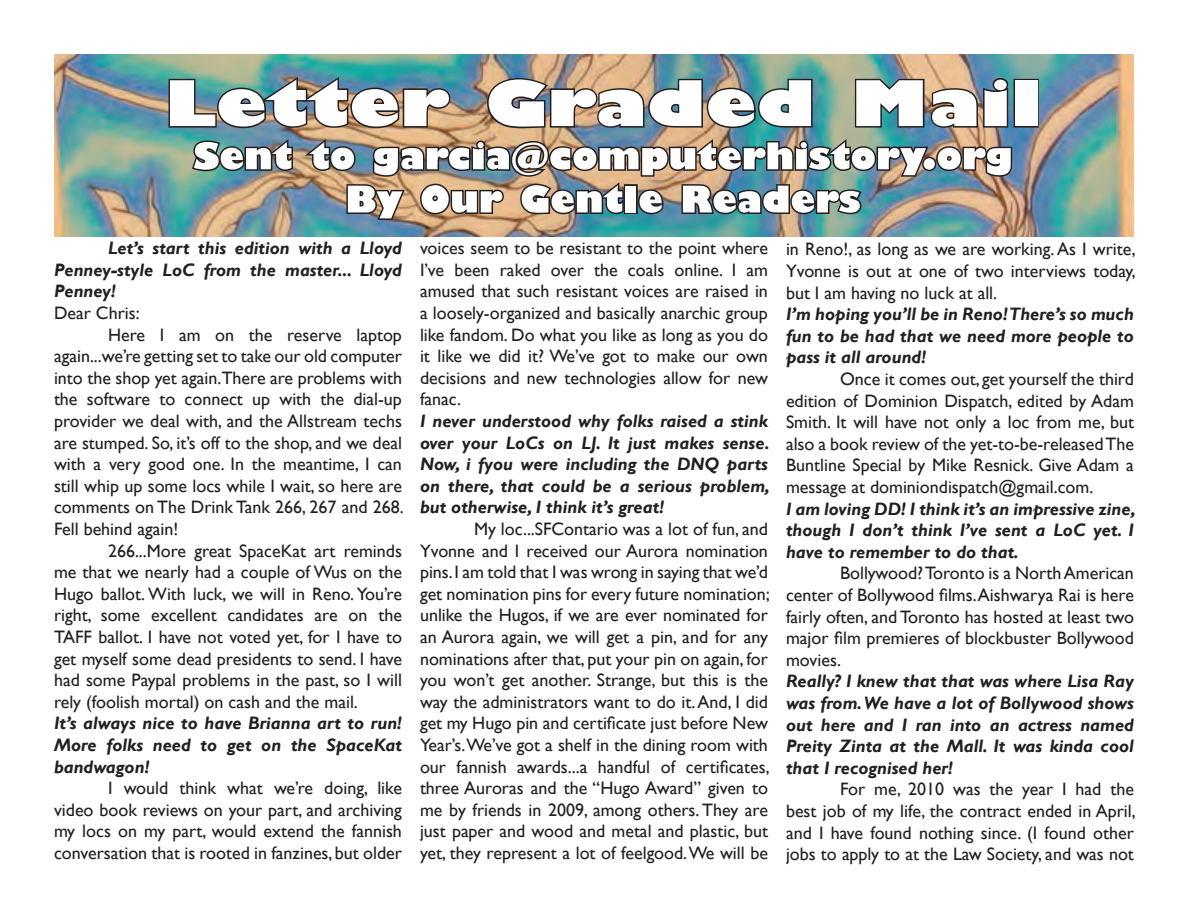
<style>
.page{position:relative;width:1188px;height:918px;background:#fff}
.page>*{position:absolute;margin:0;border:0;box-sizing:border-box;transform-origin:0 0}
.t1{font:800 condensed 61.5px "Gill Sans";color:#fff;scale:1.75 1}
.t2{font:800 condensed 36px/43.2px "Gill Sans";color:#fff;text-align:center;scale:1.45 1}
.t3{font:18px/21.6px "Gill Sans";color:#231f20;text-align:justify}
.t4{font:italic 700 18px/21.6px "Gill Sans";color:#231f20;text-align:justify}
</style>
<div class="page">
<img style="left:54px;top:54px;width:1080px;height:183px">
<img style="left:167px;top:76px;width:285px;height:54px">
<img style="left:486px;top:77px;width:328px;height:53px">
<img style="left:853px;top:76px;width:157px;height:54px">
<div style="left:1014px;top:79px;width:25px;height:49px;border:3px solid #231f20"></div>
<img style="left:190px;top:138px;width:104px;height:35px">
<img style="left:301px;top:138px;width:713px;height:83px">
<h1 class="t1" style="left:165px;top:65px;width:502px">Letter Graded Mail</h1>
<h2 class="t2" style="left:193px;top:136px;width:566px">Sent to garcia@computerhistory.org<br>By Our Gentle Readers</h2>
<p class="t4" style="left:54px;top:238px;width:349px;text-indent:54px">Let’s start this edition with a Lloyd Penney-style LoC from the master... Lloyd Penney!</p>
<p class="t3" style="left:54px;top:302px;width:87px">Dear Chris:</p>
<p class="t3" style="left:108px;top:324px;width:295px">Here I am on the reserve laptop</p>
<p class="t3" style="left:54px;top:346px;width:349px">again...we’re getting set to take our old computer</p>
<p class="t3" style="left:54px;top:367px;width:350px">into the shop yet again.There are problems with</p>
<p class="t3" style="left:54px;top:389px;width:349px">the software to connect up with the dial-up</p>
<p class="t3" style="left:54px;top:410px;width:349px">provider we deal with, and the Allstream techs</p>
<p class="t3" style="left:54px;top:432px;width:350px">are stumped. So, it’s off to the shop, and we deal</p>
<p class="t3" style="left:54px;top:454px;width:349px">with a very good one. In the meantime, I can</p>
<p class="t3" style="left:54px;top:475px;width:349px">still whip up some locs while I wait, so here are</p>
<p class="t3" style="left:54px;top:497px;width:351px">comments on The Drink Tank 266, 267 and 268.</p>
<p class="t3" style="left:54px;top:518px;width:126px">Fell behind again!</p>
<p class="t3" style="left:108px;top:540px;width:295px">266...More great SpaceKat art reminds</p>
<p class="t3" style="left:54px;top:562px;width:350px">me that we nearly had a couple of Wus on the</p>
<p class="t3" style="left:54px;top:583px;width:349px">Hugo ballot. With luck, we will in Reno. You’re</p>
<p class="t3" style="left:54px;top:605px;width:350px">right, some excellent candidates are on the</p>
<p class="t3" style="left:54px;top:626px;width:350px">TAFF ballot. I have not voted yet, for I have to</p>
<p class="t3" style="left:54px;top:648px;width:350px">get myself some dead presidents to send. I have</p>
<p class="t3" style="left:54px;top:670px;width:349px">had some Paypal problems in the past, so I will</p>
<p class="t3" style="left:54px;top:691px;width:305px">rely (foolish mortal) on cash and the mail.</p>
<p class="t4" style="left:54px;top:713px;width:350px">It’s always nice to have Brianna art to run!<br>More folks need to get on the SpaceKat bandwagon!</p>
<p class="t3" style="left:54px;top:778px;width:349px;text-indent:54px">I would think what we’re doing, like video book reviews on your part, and archiving my locs on my part, would extend the fannish conversation that is rooted in fanzines, but older</p>
<p class="t3" style="left:420px;top:238px;width:350px">voices seem to be resistant to the point where I’ve been raked over the coals online. I am amused that such resistant voices are raised in a loosely-organized and basically anarchic group like fandom. Do what you like as long as you do it like we did it? We’ve got to make our own decisions and new technologies allow for new fanac.</p>
<p class="t4" style="left:420px;top:411px;width:351px">I never understood why folks raised a stink over your LoCs on LJ. It just makes sense.<br>Now, i fyou were including the DNQ parts on there, that could be a serious problem, but otherwise, I think it’s great!</p>
<p class="t3" style="left:420px;top:518px;width:351px;text-indent:54px">My loc...SFContario was a lot of fun, and Yvonne and I received our Aurora nomination pins. I am told that I was wrong in saying that we’d get nomination pins for every future nomination; unlike the Hugos, if we are ever nominated for an Aurora again, we will get a pin, and for any nominations after that, put your pin on again, for you won’t get another. Strange, but this is the way the administrators want to do it. And, I did get my Hugo pin and certificate just before New Year’s.We’ve got a shelf in the dining room with our fannish awards...a handful of certificates, three Auroras and the “Hugo Award” given to me by friends in 2009, among others. They are just paper and wood and metal and plastic, but yet, they represent a lot of feelgood. We will be</p>
<p class="t3" style="left:786px;top:239px;width:351px">in Reno!, as long as we are working. As I write, Yvonne is out at one of two interviews today, but I am having no luck at all.</p>
<p class="t4" style="left:786px;top:304px;width:349px">I’m hoping you’ll be in Reno! There’s so much fun to be had that we need more people to pass it all around!</p>
<p class="t3" style="left:786px;top:369px;width:350px;text-indent:54px">Once it comes out, get yourself the third edition of Dominion Dispatch, edited by Adam Smith. It will have not only a loc from me, but also a book review of the yet-to-be-released The Buntline Special by Mike Resnick. Give Adam a message at dominiondispatch@gmail.com.</p>
<p class="t4" style="left:786px;top:498px;width:351px">I am loving DD! I think it’s an impressive zine, though I don’t think I’ve sent a LoC yet. I have to remember to do that.</p>
<p class="t3" style="left:786px;top:563px;width:349px;text-indent:54px">Bollywood? Toronto is a North American center of Bollywood films.Aishwarya Rai is here fairly often, and Toronto has hosted at least two major film premieres of blockbuster Bollywood movies.</p>
<p class="t4" style="left:786px;top:671px;width:350px">Really? I knew that that was where Lisa Ray was from. We have a lot of Bollywood shows out here and I ran into an actress named Preity Zinta at the Mall. It was kinda cool that I recognised her!</p>
<p class="t3" style="left:786px;top:779px;width:351px;text-indent:54px">For me, 2010 was the year I had the best job of my life, the contract ended in April, and I have found nothing since. (I found other jobs to apply to at the Law Society, and was not</p>
</div>
